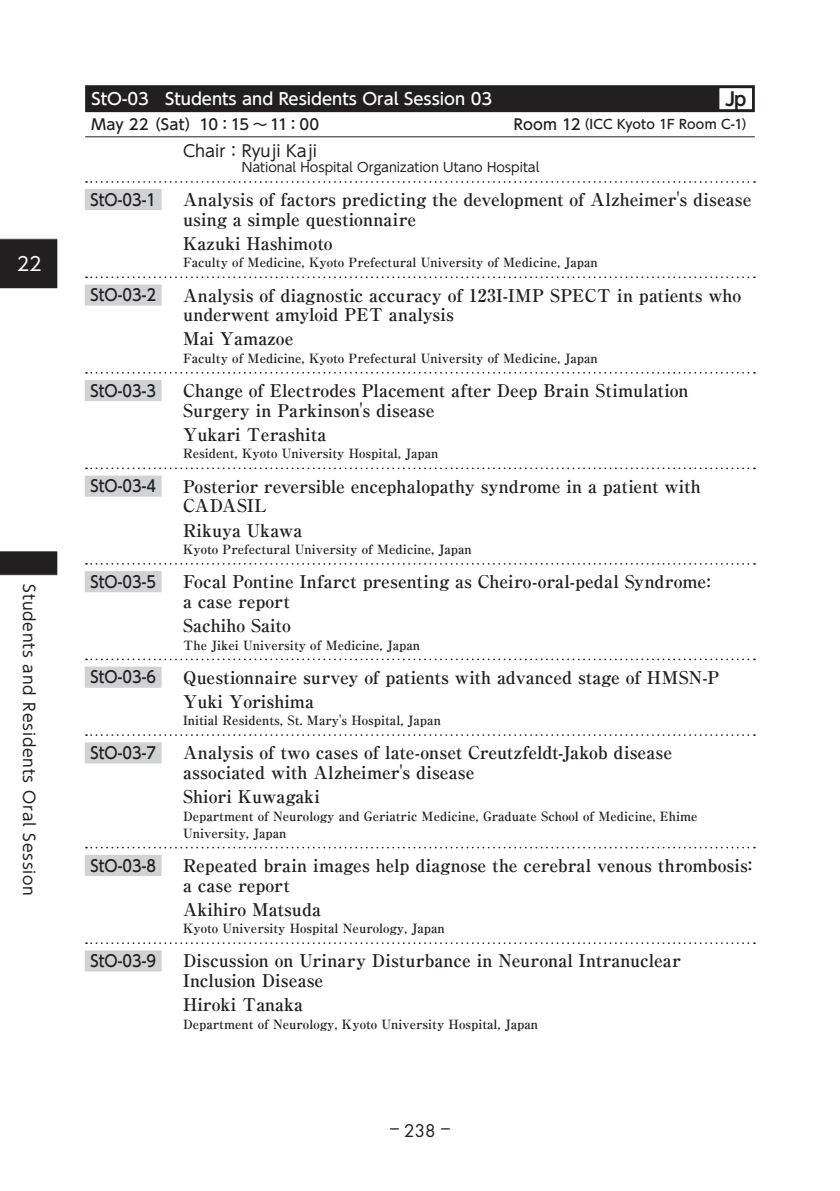
<style>
.page{position:relative;width:840px;height:1191px;background:#fff}
.page>*{position:absolute;margin:0;border:0;box-sizing:border-box;transform-origin:0 0}
.t1{font:18.8px "UD Shin Go Pr 6 N";color:#fff}
.t2{font:700 18.4px "UD Shin Go Pr 6 N De";color:#231f20}
.t3{font:700 17.6px/19.8px "Ryumin Pr 6 N";color:#231f20}
.t4{font:17px "Futura Std";color:#231f20;scale:2.5 1}
.t5{font:500 16.2px "UD Shin Go Pr 6 N";color:#231f20;scale:.9 1}
.t6{font:500 16.2px "UD Shin Go Pr 6 N";color:#fff}
.t7{font:16.2px "UD Shin Go Pr 6 N";color:#231f20}
.t8{font:15.6px "UD Shin Go Pr 6 N";letter-spacing:.05em;color:#231f20}
.t9{font:500 14.8px "UD Shin Go Pr 6 N";letter-spacing:.01em;color:#231f20}
.t10{font:700 12.8px/17px "Ryumin Pr 6 N";color:#231f20}
.t11{font:12.8px "UD Shin Go Pr 6 N";color:#231f20}
.t12{font:500 12.8px "UD Shin Go Pr 6 N";letter-spacing:.015em;color:#231f20}
.s1{font-size:14.8px}
</style>
<div class="page">
<div style="left:85px;top:85px;width:669px;height:27px;background:#231f20"></div>
<div style="left:719px;top:88px;width:32px;height:21px;background:#fff"></div>
<hr style="left:85px;top:136px;width:669px;height:1px;background:#231f20">
<svg style="left:86px;top:181px;width:668px;height:2px"></svg>
<div style="left:85px;top:189px;width:76px;height:21px;background:#d1d2d4"></div>
<svg style="left:86px;top:276px;width:668px;height:2px"></svg>
<div style="left:85px;top:284px;width:76px;height:22px;background:#d1d2d4"></div>
<svg style="left:86px;top:372px;width:668px;height:2px"></svg>
<div style="left:85px;top:380px;width:76px;height:21px;background:#d1d2d4"></div>
<svg style="left:86px;top:467px;width:668px;height:2px"></svg>
<div style="left:85px;top:475px;width:76px;height:22px;background:#d1d2d4"></div>
<svg style="left:86px;top:563px;width:668px;height:2px"></svg>
<div style="left:85px;top:571px;width:76px;height:21px;background:#d1d2d4"></div>
<svg style="left:86px;top:658px;width:668px;height:2px"></svg>
<div style="left:85px;top:666px;width:76px;height:21px;background:#d1d2d4"></div>
<svg style="left:86px;top:734px;width:668px;height:2px"></svg>
<div style="left:85px;top:742px;width:76px;height:21px;background:#d1d2d4"></div>
<svg style="left:86px;top:846px;width:668px;height:2px"></svg>
<div style="left:85px;top:855px;width:76px;height:21px;background:#d1d2d4"></div>
<svg style="left:86px;top:942px;width:668px;height:2px"></svg>
<div style="left:85px;top:950px;width:76px;height:21px;background:#d1d2d4"></div>
<svg style="left:0;top:238px;width:58px;height:51px;background:#2c292a"></svg>
<svg style="left:0;top:551px;width:58px;height:25px"></svg>
<p class="t1" style="left:17px;top:248px;width:26px">22</p>
<p class="t8" style="left:42px;top:584px;width:313px;rotate:90deg">Students and Residents Oral Session</p>
<p class="t6" style="left:91px;top:85px;width:402px">StO-03　Students and Residents Oral Session 03</p>
<p class="t2" style="left:724px;top:84px;width:23px">Jp</p>
<p class="t9" style="left:91px;top:112px;width:229px">May 22 （Sat）10：15 ～ 11：00</p>
<p class="t12" style="left:499px;top:114px;width:257px"><span class="s1">　Room 12</span>（ICC Kyoto 1F Room C-1）</p>
<p class="t7" style="left:183px;top:137px;width:151px">Chair：Ryuji Kaji　</p>
<p class="t11" style="left:242px;top:157px;width:299px">National Hospital Organization Utano Hospital</p>
<p class="t5" style="left:90px;top:186px;width:74px">StO-03-1</p>
<p class="t3" style="left:183px;top:189px;width:569px">Analysis of factors predicting the development of Alzheimer's disease using a simple questionnaire</p>
<p class="t3" style="left:183px;top:233px;width:151px">Kazuki Hashimoto</p>
<p class="t10" style="left:183px;top:253px;width:416px">Faculty of Medicine, Kyoto Prefectural University of Medicine, Japan</p>
<p class="t5" style="left:90px;top:282px;width:74px">StO-03-2</p>
<p class="t3" style="left:183px;top:284px;width:559px">Analysis of diagnostic accuracy of 123I-IMP SPECT in patients who underwent amyloid PET analysis</p>
<p class="t3" style="left:183px;top:328px;width:112px">Mai Yamazoe</p>
<p class="t10" style="left:183px;top:349px;width:416px">Faculty of Medicine, Kyoto Prefectural University of Medicine, Japan</p>
<p class="t5" style="left:90px;top:377px;width:74px">StO-03-3</p>
<p class="t3" style="left:183px;top:380px;width:507px">Change of Electrodes Placement after Deep Brain Stimulation<br>Surgery in Parkinson's disease</p>
<p class="t3" style="left:183px;top:424px;width:144px">Yukari Terashita</p>
<p class="t10" style="left:183px;top:444px;width:257px">Resident, Kyoto University Hospital, Japan</p>
<p class="t5" style="left:90px;top:473px;width:74px">StO-03-4</p>
<p class="t3" style="left:183px;top:475px;width:519px">Posterior reversible encephalopathy syndrome in a patient with<br>CADASIL</p>
<p class="t3" style="left:183px;top:519px;width:121px">Rikuya Ukawa</p>
<p class="t10" style="left:183px;top:540px;width:290px">Kyoto Prefectural University of Medicine, Japan</p>
<p class="t5" style="left:90px;top:568px;width:74px">StO-03-5</p>
<p class="t3" style="left:183px;top:571px;width:529px">Focal Pontine Infarct presenting as Cheiro-oral-pedal Syndrome: a case report</p>
<p class="t3" style="left:183px;top:615px;width:109px">Sachiho Saito</p>
<p class="t10" style="left:183px;top:635px;width:238px">The Jikei University of Medicine, Japan</p>
<p class="t5" style="left:90px;top:664px;width:74px">StO-03-6</p>
<p class="t3" style="left:183px;top:664px;width:537px;line-height:24px">Questionnaire survey of patients with advanced stage of HMSN-P<br>Yuki Yorishima</p>
<p class="t10" style="left:183px;top:711px;width:259px">Initial Residents, St. Mary's Hospital, Japan</p>
<p class="t5" style="left:90px;top:740px;width:74px">StO-03-7</p>
<p class="t3" style="left:183px;top:742px;width:490px">Analysis of two cases of late-onset Creutzfeldt-Jakob disease associated with Alzheimer's disease</p>
<p class="t3" style="left:183px;top:786px;width:138px">Shiori Kuwagaki</p>
<p class="t10" style="left:183px;top:807px;width:515px">Department of Neurology and Geriatric Medicine, Graduate School of Medicine, Ehime<br>University, Japan</p>
<p class="t5" style="left:90px;top:852px;width:74px">StO-03-8</p>
<p class="t3" style="left:183px;top:854px;width:570px">Repeated brain images help diagnose the cerebral venous thrombosis: a case report</p>
<p class="t3" style="left:183px;top:898px;width:139px">Akihiro Matsuda</p>
<p class="t10" style="left:183px;top:919px;width:263px">Kyoto University Hospital Neurology, Japan</p>
<p class="t5" style="left:90px;top:948px;width:74px">StO-03-9</p>
<p class="t3" style="left:183px;top:950px;width:499px">Discussion on Urinary Disturbance in Neuronal Intranuclear<br>Inclusion Disease</p>
<p class="t3" style="left:183px;top:994px;width:121px">Hiroki Tanaka</p>
<p class="t10" style="left:183px;top:1015px;width:356px">Department of Neurology, Kyoto University Hospital, Japan</p>
<p class="t4" style="left:390px;top:1120px;width:25px">-238 -</p>
</div>
